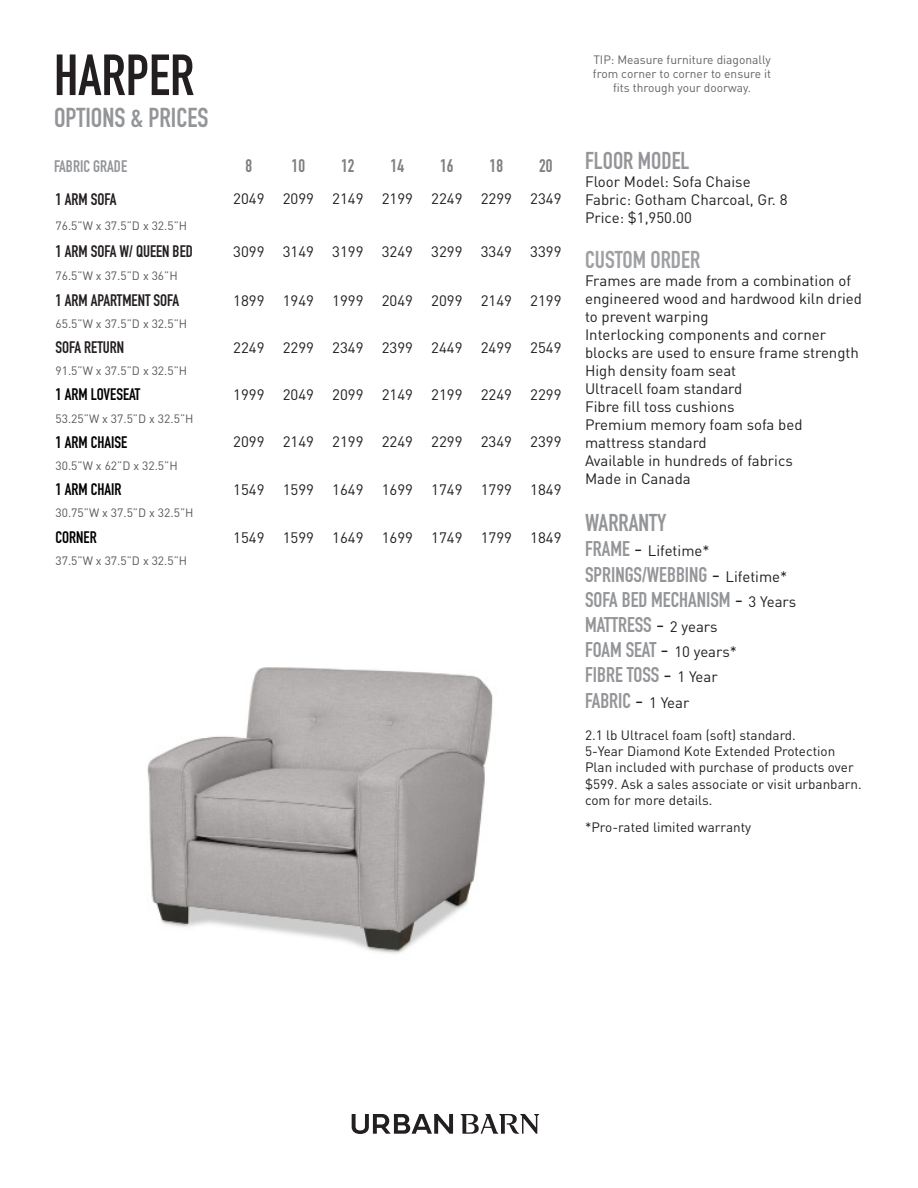
<style>
.page{position:relative;width:918px;height:1188px;background:#fff}
.page>*{position:absolute;margin:0;border:0;box-sizing:border-box;transform-origin:0 0}
.t1{font:57px "DIN Engschrift Std";color:#231f20}
.t2{font:27px "DIN Engschrift Std";color:#939598}
.t3{font:24px "DIN Engschrift Std";color:#939598}
.t4{font:24px "DIN Engschrift Std";color:#9d9fa2}
.t5{font:21px "DIN Engschrift Std";color:#939598}
.Grade{font:18px "DIN Engschrift Std";color:#7f7f7f}
.Grade-2{font:16.5px "DIN Engschrift Std";color:#000}
.Grade-3{font:16.5px "DIN Engschrift Std";color:#231f20}
.Component_Name{font:16.5px "DIN Engschrift Std";color:#231f20}
.t6{font:16.5px "DIN Engschrift Std";color:#939598}
.Grade-4{font:15px/18px "DINOT";color:#231f20}
.t7{font:13.5px/16.2px "DINOT";color:#231f20}
.Grade-5{font:12px "DINOT";color:#57585a}
.t8{font:12px/14.4px "DINOT";color:#636366;text-align:center}
.s1{font-family:"DIN Engschrift Std";font-size:21px;color:#939598}
.s2{font-size:21px}
.s3{font-family:"DINOT";color:#231f20}
.s4{font-family:"DINOT";font-size:15px;color:#231f20}
</style>
<div class="page">
<img style="left:147px;top:667px;width:346px;height:287px">
<svg style="left:352px;top:1114px;width:101px;height:20px"></svg>
<svg style="left:460px;top:1114px;width:79px;height:20px"></svg>
<p class="t1" style="left:54px;top:42px;width:142px">HARPER</p>
<p class="t2" style="left:54px;top:101px;width:156px">OPTIONS &amp; PRICES</p>
<p class="t6" style="left:54px;top:157px;width:75px">FABRIC GRADE</p>
<p class="Grade" style="left:246px;top:155px;width:8px">8</p>
<p class="Grade" style="left:292px;top:155px;width:15px">10</p>
<p class="Grade" style="left:341px;top:155px;width:15px">12</p>
<p class="Grade" style="left:391px;top:155px;width:15px">14</p>
<p class="Grade" style="left:440px;top:155px;width:15px">16</p>
<p class="Grade" style="left:490px;top:155px;width:15px">18</p>
<p class="Grade" style="left:539px;top:155px;width:15px">20</p>
<p class="Grade-3" style="left:56px;top:189px;width:62px">1 ARM SOFA</p>
<p class="Grade-4" style="left:233px;top:189px;width:33px">2049</p>
<p class="Grade-4" style="left:283px;top:189px;width:33px">2099</p>
<p class="Grade-4" style="left:332px;top:189px;width:33px">2149</p>
<p class="Grade-4" style="left:382px;top:189px;width:33px">2199</p>
<p class="Grade-4" style="left:431px;top:189px;width:33px">2249</p>
<p class="Grade-4" style="left:481px;top:189px;width:33px">2299</p>
<p class="Grade-4" style="left:530px;top:189px;width:33px">2349</p>
<p class="Grade-5" style="left:56px;top:217px;width:133px">76.5”W x 37.5”D x 32.5”H</p>
<p class="Grade-3" style="left:56px;top:242px;width:139px">1 ARM SOFA W/ QUEEN BED</p>
<p class="Grade-4" style="left:233px;top:242px;width:33px">3099</p>
<p class="Grade-4" style="left:283px;top:242px;width:33px">3149</p>
<p class="Grade-4" style="left:332px;top:242px;width:33px">3199</p>
<p class="Grade-4" style="left:382px;top:242px;width:33px">3249</p>
<p class="Grade-4" style="left:431px;top:242px;width:33px">3299</p>
<p class="Grade-4" style="left:481px;top:242px;width:33px">3349</p>
<p class="Grade-4" style="left:530px;top:242px;width:33px">3399</p>
<p class="Grade-5" style="left:56px;top:268px;width:124px">76.5”W x 37.5”D x 36”H</p>
<p class="Component_Name" style="left:56px;top:290px;width:125px">1 ARM APARTMENT SOFA</p>
<p class="Grade-4" style="left:233px;top:291px;width:33px">1899</p>
<p class="Grade-4" style="left:283px;top:291px;width:33px">1949</p>
<p class="Grade-4" style="left:332px;top:291px;width:33px">1999</p>
<p class="Grade-4" style="left:382px;top:291px;width:33px">2049</p>
<p class="Grade-4" style="left:431px;top:291px;width:33px">2099</p>
<p class="Grade-4" style="left:481px;top:291px;width:33px">2149</p>
<p class="Grade-4" style="left:530px;top:291px;width:33px">2199</p>
<p class="Grade-5" style="left:56px;top:316px;width:133px">65.5”W x 37.5”D x 32.5”H</p>
<p class="Grade-3" style="left:56px;top:337px;width:70px">SOFA RETURN</p>
<p class="Grade-4" style="left:233px;top:338px;width:33px">2249</p>
<p class="Grade-4" style="left:283px;top:338px;width:33px">2299</p>
<p class="Grade-4" style="left:332px;top:338px;width:33px">2349</p>
<p class="Grade-4" style="left:382px;top:338px;width:33px">2399</p>
<p class="Grade-4" style="left:431px;top:338px;width:33px">2449</p>
<p class="Grade-4" style="left:481px;top:338px;width:33px">2499</p>
<p class="Grade-4" style="left:530px;top:338px;width:33px">2549</p>
<p class="Grade-5" style="left:56px;top:363px;width:133px">91.5”W x 37.5”D x 32.5”H</p>
<p class="Grade-2" style="left:56px;top:385px;width:86px">1 ARM LOVESEAT</p>
<p class="Grade-4" style="left:233px;top:385px;width:33px">1999</p>
<p class="Grade-4" style="left:283px;top:385px;width:33px">2049</p>
<p class="Grade-4" style="left:332px;top:385px;width:33px">2099</p>
<p class="Grade-4" style="left:382px;top:385px;width:33px">2149</p>
<p class="Grade-4" style="left:431px;top:385px;width:33px">2199</p>
<p class="Grade-4" style="left:481px;top:385px;width:33px">2249</p>
<p class="Grade-4" style="left:530px;top:385px;width:33px">2299</p>
<p class="Grade-5" style="left:56px;top:410px;width:140px">53.25”W x 37.5”D x 32.5”H</p>
<p class="Grade-2" style="left:56px;top:432px;width:73px">1 ARM CHAISE</p>
<p class="Grade-4" style="left:233px;top:432px;width:33px">2099</p>
<p class="Grade-4" style="left:283px;top:432px;width:33px">2149</p>
<p class="Grade-4" style="left:332px;top:432px;width:33px">2199</p>
<p class="Grade-4" style="left:382px;top:432px;width:33px">2249</p>
<p class="Grade-4" style="left:431px;top:432px;width:33px">2299</p>
<p class="Grade-4" style="left:481px;top:432px;width:33px">2349</p>
<p class="Grade-4" style="left:530px;top:432px;width:33px">2399</p>
<p class="Grade-5" style="left:56px;top:458px;width:124px">30.5”W x 62”D x 32.5”H</p>
<p class="Grade-2" style="left:56px;top:480px;width:68px">1 ARM CHAIR</p>
<p class="Grade-4" style="left:233px;top:480px;width:33px">1549</p>
<p class="Grade-4" style="left:283px;top:480px;width:33px">1599</p>
<p class="Grade-4" style="left:332px;top:480px;width:33px">1649</p>
<p class="Grade-4" style="left:382px;top:480px;width:33px">1699</p>
<p class="Grade-4" style="left:431px;top:480px;width:33px">1749</p>
<p class="Grade-4" style="left:481px;top:480px;width:33px">1799</p>
<p class="Grade-4" style="left:530px;top:480px;width:33px">1849</p>
<p class="Grade-5" style="left:56px;top:505px;width:140px">30.75”W x 37.5”D x 32.5”H</p>
<p class="Grade-2" style="left:56px;top:527px;width:43px">CORNER</p>
<p class="Grade-4" style="left:233px;top:527px;width:33px">1549</p>
<p class="Grade-4" style="left:283px;top:527px;width:33px">1599</p>
<p class="Grade-4" style="left:332px;top:527px;width:33px">1649</p>
<p class="Grade-4" style="left:382px;top:527px;width:33px">1699</p>
<p class="Grade-4" style="left:431px;top:527px;width:33px">1749</p>
<p class="Grade-4" style="left:481px;top:527px;width:33px">1799</p>
<p class="Grade-4" style="left:530px;top:527px;width:33px">1849</p>
<p class="Grade-5" style="left:56px;top:553px;width:133px">37.5”W x 37.5”D x 32.5”H</p>
<p class="t8" style="left:593px;top:52px;width:180px">TIP: Measure furniture diagonally from corner to corner to ensure it fits through your doorway.</p>
<p class="t3" style="left:585px;top:147px;width:106px">FLOOR MODEL</p>
<p class="Grade-4" style="left:585px;top:172px;width:204px">Floor Model: Sofa Chaise<br>Fabric: Gotham Charcoal, Gr. 8</p>
<p class="Grade-4" style="left:585px;top:208px;width:108px">Price: $1,950.00</p>
<p class="t4" style="left:585px;top:246px;width:117px">CUSTOM ORDER</p>
<p class="Grade-4" style="left:585px;top:271px;width:278px">Frames are made from a combination of engineered wood and hardwood kiln dried to prevent warping</p>
<p class="Grade-4" style="left:585px;top:325px;width:275px">Interlocking components and corner blocks are used to ensure frame strength</p>
<p class="Grade-4" style="left:585px;top:361px;width:153px">High density foam seat</p>
<p class="Grade-4" style="left:585px;top:379px;width:159px">Ultracell foam standard</p>
<p class="Grade-4" style="left:585px;top:397px;width:151px">Fibre fill toss cushions</p>
<p class="Grade-4" style="left:585px;top:415px;width:219px">Premium memory foam sofa bed mattress standard</p>
<p class="Grade-4" style="left:585px;top:451px;width:209px">Available in hundreds of fabrics</p>
<p class="Grade-4" style="left:585px;top:469px;width:107px">Made in Canada</p>
<p class="t3" style="left:585px;top:509px;width:83px">WARRANTY</p>
<p class="Grade-4" style="left:585px;top:541px;width:126px"><span class="s1">FRAME</span> <span class="s2">-</span> Lifetime*</p>
<p class="t5" style="left:585px;top:562px;width:204px">SPRINGS/WEBBING <span class="s3">-</span> <span class="s4">Lifetime*</span></p>
<p class="t5" style="left:585px;top:587px;width:213px">SOFA BED MECHANISM <span class="s3">-</span> <span class="s4">3 Years</span></p>
<p class="t5" style="left:585px;top:612px;width:134px">MATTRESS <span class="s3">-</span> <span class="s4">2 years</span></p>
<p class="t5" style="left:585px;top:637px;width:153px">FOAM SEAT <span class="s3">-</span> <span class="s4">10 years*</span></p>
<p class="t5" style="left:585px;top:663px;width:134px">FIBRE TOSS <span class="s3">-</span> <span class="s4">1 Year</span></p>
<p class="t5" style="left:585px;top:688px;width:106px">FABRIC <span class="s3">-</span> <span class="s4">1 Year</span></p>
<p class="t7" style="left:585px;top:726px;width:212px">2.1 lb Ultracel foam (soft) standard.</p>
<p class="t7" style="left:585px;top:743px;width:278px">5-Year Diamond Kote Extended Protection Plan included with purchase of products over $599. Ask a sales associate or visit urbanbarn. com for more details.</p>
<p class="t7" style="left:585px;top:818px;width:168px">*Pro-rated limited warranty</p>
</div>
